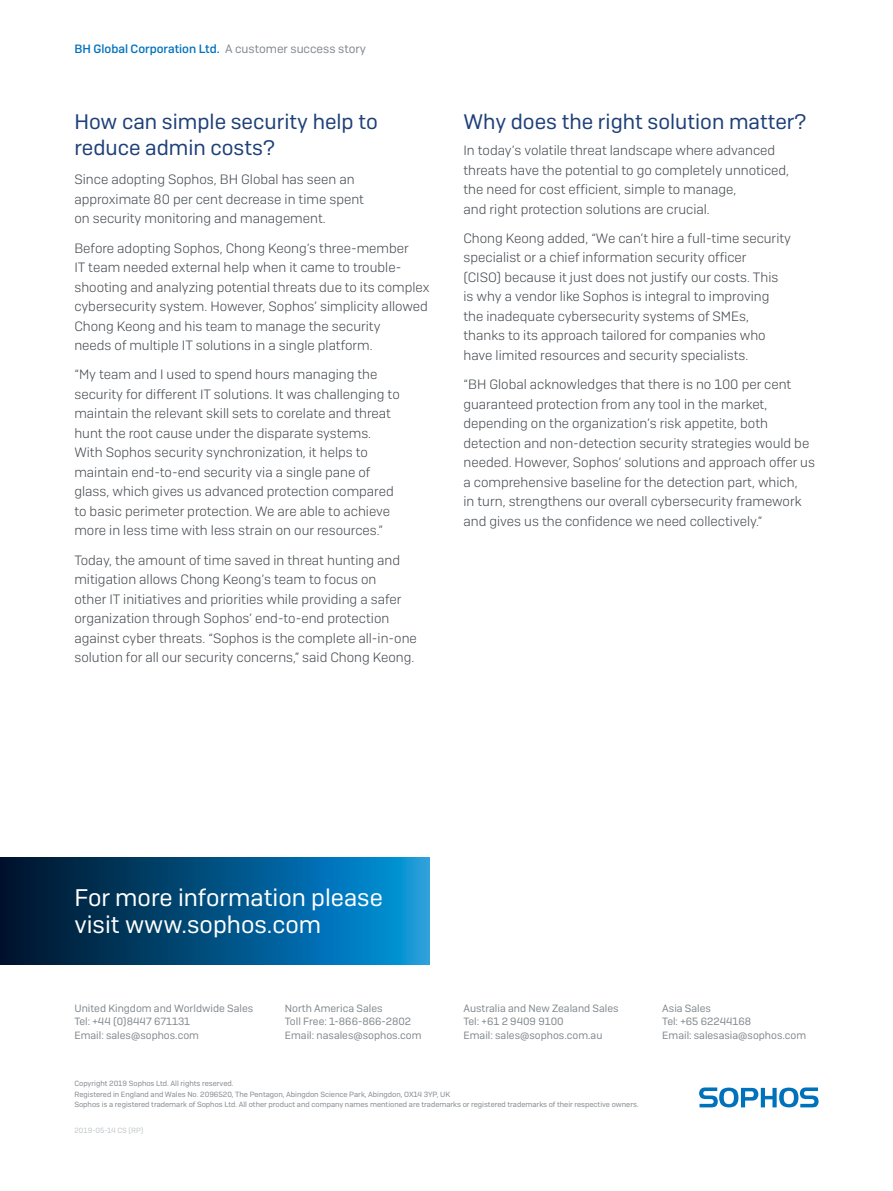
<style>
.page{position:relative;width:893px;height:1191px;background:#fff}
.page>*{position:absolute;margin:0;border:0;box-sizing:border-box;transform-origin:0 0}
.t1{font:24px/27px "Sophos Sans";color:#fff}
.t2{font:21px/26.2px "Sophos Sans";color:#1e4078}
.t3{font:300 13.5px/19.5px "Sophos Sans";color:#454a4f}
.t4{font:500 12px "Sophos Sans";color:#0072bc}
.t5{font:10.5px/13.5px "Sophos Sans";color:#81898e}
.t6{font:7.5px/10.5px "Sophos Sans";color:#81898e}
.t7{font:7.5px "Sophos Sans";color:#c1c6ca}
.s1{font-weight:400;color:#81898e}
</style>
<div class="page">
<svg style="left:699px;top:1087px;width:120px;height:20px"></svg>
<svg style="left:0;top:857px;width:429px;height:107px;background:#015081"></svg>
<p class="t4" style="left:74px;top:42px;width:293px">BH Global Corporation Ltd. <span class="s1">A customer success story</span></p>
<h2 class="t2" style="left:74px;top:108px;width:305px">How can simple security help to reduce admin costs?</h2>
<p class="t3" style="left:74px;top:170px;width:291px">Since adopting Sophos, BH Global has seen an approximate 80 per cent decrease in time spent on security monitoring and management.</p>
<p class="t3" style="left:74px;top:238px;width:357px">Before adopting Sophos, Chong Keong’s three-member<br>IT team needed external help when it came to trouble&shy;shooting and analyzing potential threats due to its complex cybersecurity system. However, Sophos’ simplicity allowed Chong Keong and his team to manage the security<br>needs of multiple IT solutions in a single platform.</p>
<p class="t3" style="left:74px;top:365px;width:327px">“My team and I used to spend hours managing the security for different IT solutions. It was challenging to maintain the relevant skill sets to corelate and threat hunt the root cause under the disparate systems.<br>With Sophos security synchronization, it helps to maintain end-to-end security via a single pane of glass, which gives us advanced protection compared to basic perimeter protection. We are able to achieve more in less time with less strain on our resources.”</p>
<p class="t3" style="left:74px;top:550px;width:344px">Today, the amount of time saved in threat hunting and mitigation allows Chong Keong’s team to focus on<br>other IT initiatives and priorities while providing a safer organization through Sophos’ end-to-end protection against cyber threats. “Sophos is the complete all-in-one solution for all our security concerns,” said Chong Keong.</p>
<h2 class="t2" style="left:463px;top:108px;width:344px">Why does the right solution matter?</h2>
<p class="t3" style="left:463px;top:140px;width:327px">In today’s volatile threat landscape where advanced threats have the potential to go completely unnoticed, the need for cost efficient, simple to manage,<br>and right protection solutions are crucial.</p>
<p class="t3" style="left:463px;top:228px;width:329px">Chong Keong added, “We can’t hire a full-time security specialist or a chief information security officer<br>(CISO) because it just does not justify our costs. This is why a vendor like Sophos is integral to improving the inadequate cybersecurity systems of SMEs, thanks to its approach tailored for companies who have limited resources and security specialists.</p>
<p class="t3" style="left:463px;top:374px;width:353px">“BH Global acknowledges that there is no 100 per cent guaranteed protection from any tool in the market, depending on the organization’s risk appetite, both detection and non-detection security strategies would be needed. However, Sophos’ solutions and approach offer us a comprehensive baseline for the detection part, which,<br>in turn, strengthens our overall cybersecurity framework and gives us the confidence we need collectively.”</p>
<h1 class="t1" style="left:74px;top:884px;width:310px">For more information please visit www.sophos.com</h1>
<p class="t5" style="left:74px;top:1001px;width:180px">United Kingdom and Worldwide Sales<br>Tel: +44 (0)8447 671131<br>Email: sales@sophos.com</p>
<p class="t5" style="left:285px;top:1001px;width:138px">North America Sales<br>Toll Free: 1-866-866-2802<br>Email: nasales@sophos.com</p>
<p class="t5" style="left:463px;top:1001px;width:157px">Australia and New Zealand Sales<br>Tel: +61 2 9409 9100<br>Email: sales@sophos.com.au</p>
<p class="t5" style="left:662px;top:1001px;width:145px">Asia Sales<br>Tel: +65 62244168<br>Email: salesasia@sophos.com</p>
<p class="t6" style="left:74px;top:1078px;width:566px">Copyright 2019 Sophos Ltd. All rights reserved.<br>Registered in England and Wales No. 2096520, The Pentagon, Abingdon Science Park, Abingdon, OX14 3YP, UK<br>Sophos is a registered trademark of Sophos Ltd. All other product and company names mentioned are trademarks or registered trademarks of their respective owners.</p>
<p class="t7" style="left:74px;top:1125px;width:71px">2019-05-14 CS (RP)</p>
</div>
